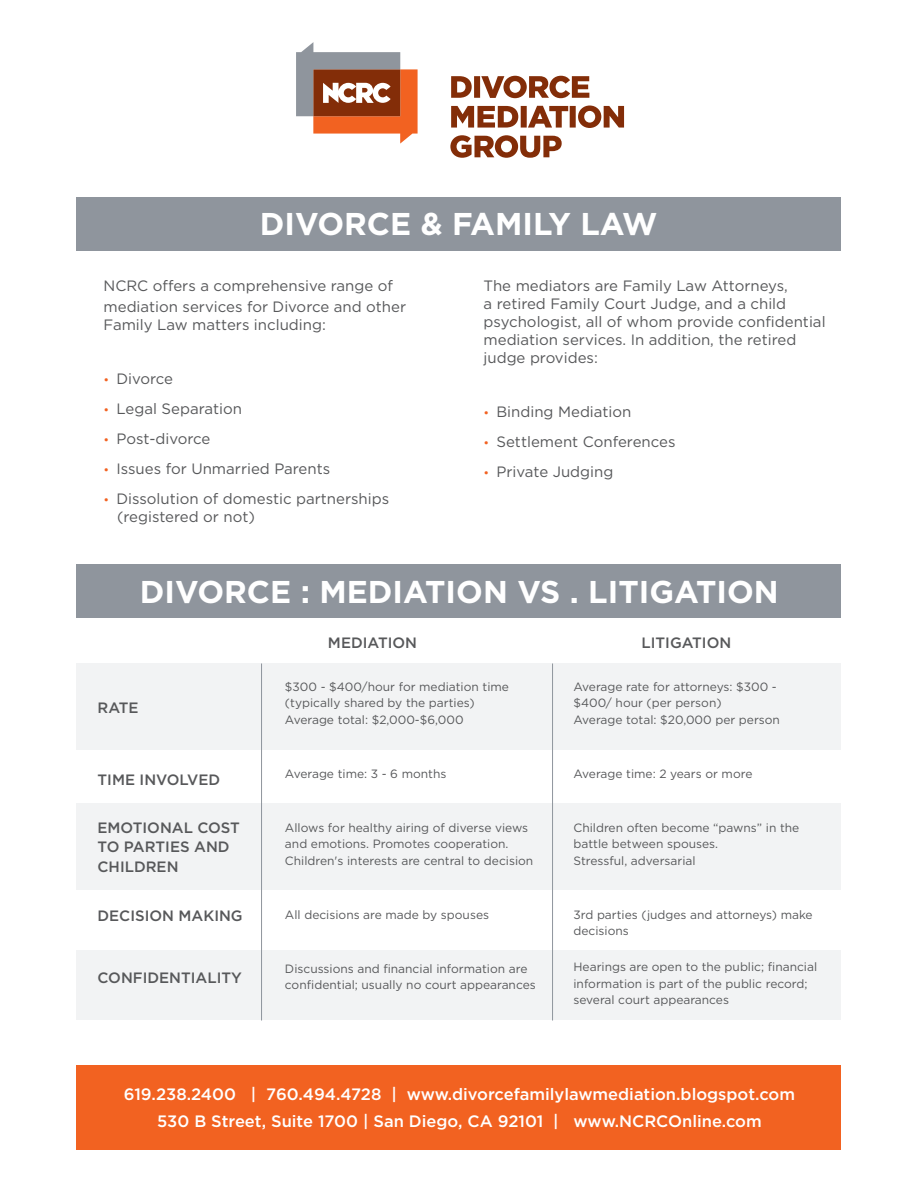
<style>
.page{position:relative;width:918px;height:1188px;background:#fff}
.page>*{position:absolute;margin:0;border:0;box-sizing:border-box;transform-origin:0 0}
.t1{font:700 31.5px "Gotham HTF";color:#fff}
.t2{font:500 16.5px/27px "Gotham HTF";color:#fff;text-align:center}
.t3{font:15px/18px "Gotham HTF";color:#57585a}
.t4{font:500 15px/19.5px "Gotham HTF";color:#57585a}
.t5{font:12px/16.5px "Gotham HTF";color:#57585a}
.s1{font-size:12px;color:#f26221}
</style>
<div class="page">
<svg style="left:296px;top:42px;width:328px;height:116px"></svg>
<div style="left:77px;top:197px;width:764px;height:54px;background:#8f959d"></div>
<div style="left:77px;top:564px;width:764px;height:54px;background:#8f959d"></div>
<div style="left:77px;top:1065px;width:764px;height:85px;background:#f26221"></div>
<div style="left:77px;top:663px;width:764px;height:87px;background:#f2f3f4"></div>
<div style="left:77px;top:803px;width:764px;height:87px;background:#f2f3f4"></div>
<div style="left:77px;top:950px;width:764px;height:70px;background:#f2f3f4"></div>
<hr style="left:261px;top:663px;width:1px;height:358px;background:#8f959d">
<hr style="left:552px;top:663px;width:1px;height:358px;background:#8f959d">
<h1 class="t1" style="left:260px;top:206px;width:399px">DIVORCE &amp; FAMILY LAW</h1>
<p class="t3" style="left:104px;top:275px;width:304px;line-height:21px">NCRC offers a comprehensive range of mediation services for Divorce and other</p>
<p class="t3" style="left:104px;top:315px;width:224px">Family Law matters including:</p>
<p class="t3" style="left:104px;top:369px;width:71px"><span class="s1">•</span> Divorce</p>
<p class="t3" style="left:104px;top:399px;width:140px"><span class="s1">•</span> Legal Separation</p>
<p class="t3" style="left:104px;top:429px;width:108px"><span class="s1">•</span> Post-divorce</p>
<p class="t3" style="left:104px;top:459px;width:228px"><span class="s1">•</span> Issues for Unmarried Parents</p>
<p class="t3" style="left:117px;top:489px;width:274px;text-indent:-14px"><span class="s1">•</span> Dissolution of domestic partnerships (registered or not)</p>
<p class="t3" style="left:484px;top:276px;width:344px">The mediators are Family Law Attorneys,<br>a retired Family Court Judge, and a child psychologist, all of whom provide confidential mediation services. In addition, the retired judge provides:</p>
<p class="t3" style="left:484px;top:402px;width:149px"><span class="s1">•</span> Binding Mediation</p>
<p class="t3" style="left:484px;top:432px;width:193px"><span class="s1">•</span> Settlement Conferences</p>
<p class="t3" style="left:484px;top:462px;width:131px"><span class="s1">•</span> Private Judging</p>
<h1 class="t1" style="left:140px;top:574px;width:640px">DIVORCE : MEDIATION VS . LITIGATION</h1>
<p class="t4" style="left:98px;top:697px;width:43px">RATE</p>
<p class="t4" style="left:98px;top:769px;width:124px">TIME INVOLVED</p>
<p class="t4" style="left:98px;top:817px;width:144px">EMOTIONAL COST<br>TO PARTIES AND<br>CHILDREN</p>
<p class="t4" style="left:98px;top:906px;width:147px">DECISION MAKING</p>
<p class="t4" style="left:98px;top:967px;width:146px">CONFIDENTIALITY</p>
<p class="t4" style="left:328px;top:633px;width:91px">MEDIATION</p>
<p class="t4" style="left:641px;top:633px;width:91px">LITIGATION</p>
<p class="t5" style="left:285px;top:678px;width:226px">$300 - $400/hour for mediation time (typically shared by the parties)<br>Average total: $2,000-$6,000</p>
<p class="t5" style="left:573px;top:678px;width:208px">Average rate for attorneys: $300 - $400/ hour (per person)<br>Average total: $20,000 per person</p>
<p class="t5" style="left:285px;top:765px;width:163px">Average time: 3 - 6 months</p>
<p class="t5" style="left:573px;top:765px;width:180px">Average time: 2 years or more</p>
<p class="t5" style="left:285px;top:819px;width:250px">Allows for healthy airing of diverse views and emotions. Promotes cooperation.<br>Children's interests are central to decision</p>
<p class="t5" style="left:573px;top:819px;width:227px">Children often become “pawns” in the battle between spouses.<br>Stressful, adversarial</p>
<p class="t5" style="left:285px;top:906px;width:206px">All decisions are made by spouses</p>
<p class="t5" style="left:285px;top:960px;width:252px">Discussions and financial information are confidential; usually no court appearances</p>
<p class="t5" style="left:573px;top:906px;width:241px">3rd parties (judges and attorneys) make decisions</p>
<p class="t5" style="left:573px;top:958px;width:245px">Hearings are open to the public; financial information is part of the public record; several court appearances</p>
<h2 class="t2" style="left:124px;top:1081px;width:673px">619.238.2400 | 760.494.4728 | www.divorcefamilylawmediation.blogspot.com<br>530 B Street, Suite 1700 | San Diego, CA 92101 | www.NCRCOnline.com</h2>
</div>
